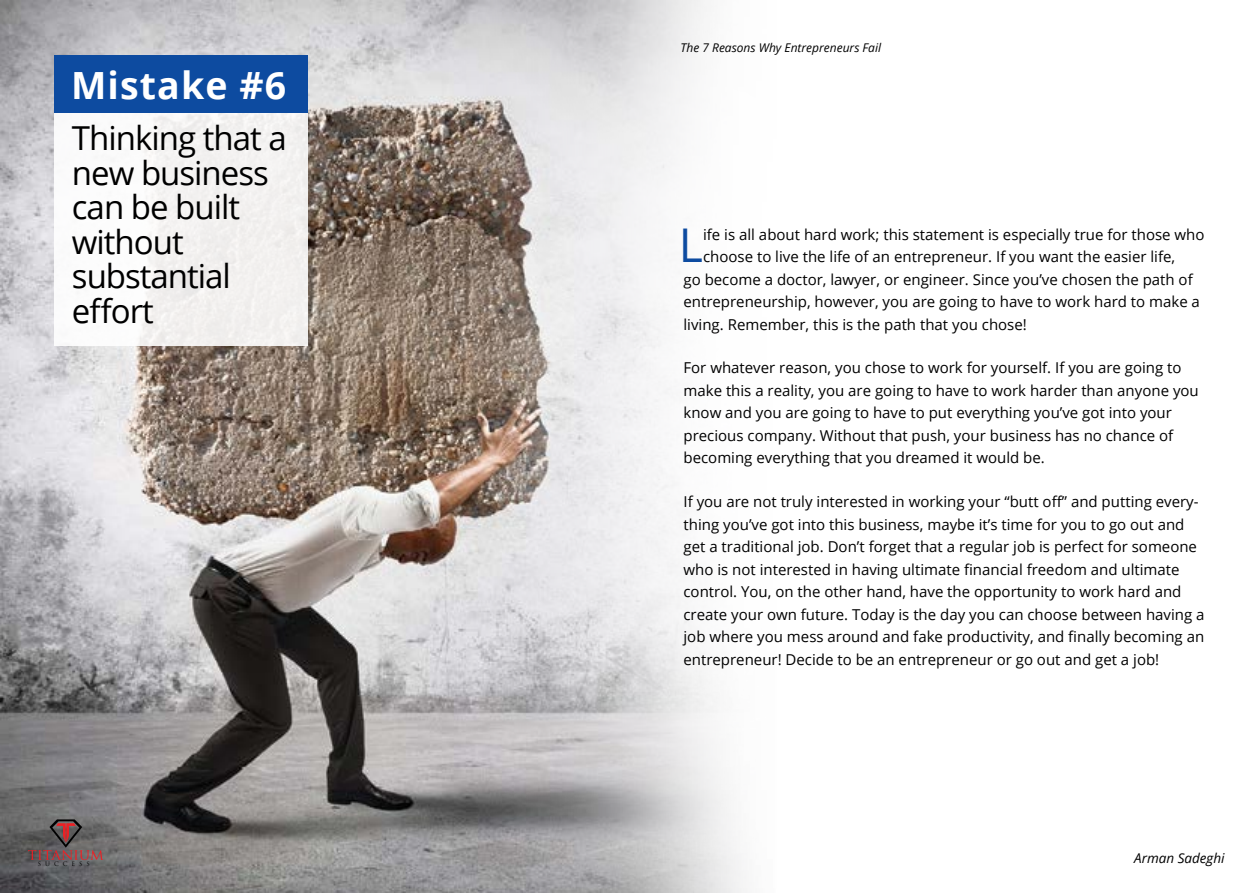
<style>
.page{position:relative;width:1259px;height:893px;background:#fff}
.page>*{position:absolute;margin:0;border:0;box-sizing:border-box;transform-origin:0 0}
.t1{font:46.5px "Open Sans";color:#0d4ba0}
.t2{font:700 37.5px "Open Sans";letter-spacing:.03em;color:#fff}
.t3{font:33px/34.5px "Open Sans";letter-spacing:-.03em;color:#000}
.t4{font:15px/22.5px "Open Sans";color:#000}
.t5{font:italic 13.5px "Open Sans";color:#000}
.t6{font:italic 12px "Open Sans";color:#000}
.t7{font:6px "Trajan Pro";letter-spacing:.66em;color:#000}
</style>
<div class="page">
<img style="left:0;top:0;width:398px;height:893px">
<img style="left:398px;top:0;width:349px;height:893px">
<div style="left:54px;top:55px;width:254px;height:290px;background:#f6f4f3"></div>
<div style="left:54px;top:55px;width:254px;height:58px;background:#0d4ba0"></div>
<svg style="left:28px;top:819px;width:76px;height:41px"></svg>
<h2 class="t2" style="left:71px;top:59px;width:217px">Mistake #6</h2>
<h3 class="t3" style="left:72px;top:120px;width:216px">Thinking that a new business can be built without substantial effort</h3>
<p class="t6" style="left:680px;top:39px;width:202px">The 7 Reasons Why Entrepreneurs Fail</p>
<h1 class="t1" style="left:679px;top:213px;width:26px">L</h1>
<p class="t4" style="left:703px;top:223px;width:503px">ife is all about hard work; this statement is especially true for those who</p>
<p class="t4" style="left:703px;top:245px;width:473px">choose to live the life of an entrepreneur. If you want the easier life,</p>
<p class="t4" style="left:683px;top:268px;width:511px">go become a doctor, lawyer, or engineer. Since you’ve chosen the path of</p>
<p class="t4" style="left:683px;top:290px;width:518px">entrepreneurship, however, you are going to have to work hard to make a</p>
<p class="t4" style="left:683px;top:313px;width:345px">living. Remember, this is the path that you chose!</p>
<p class="t4" style="left:683px;top:356px;width:517px">For whatever reason, you chose to work for yourself. If you are going to make this a reality, you are going to have to work harder than anyone you know and you are going to have to put everything you’ve got into your precious company. Without that push, your business has no chance of becoming everything that you dreamed it would be.</p>
<p class="t4" style="left:683px;top:490px;width:522px">If you are not truly interested in working your “butt off” and putting every&shy;thing you’ve got into this business, maybe it’s time for you to go out and get a traditional job. Don’t forget that a regular job is perfect for someone who is not interested in having ultimate financial freedom and ultimate control. You, on the other hand, have the opportunity to work hard and create your own future. Today is the day you can choose between having a job where you mess around and fake productivity, and finally becoming an entrepreneur! Decide to be an entrepreneur or go out and get a job!</p>
<p class="t7" style="left:38px;top:860px;width:53px">SUCCESS</p>
<p class="t5" style="left:1134px;top:848px;width:92px">Arman Sadeghi</p>
</div>
